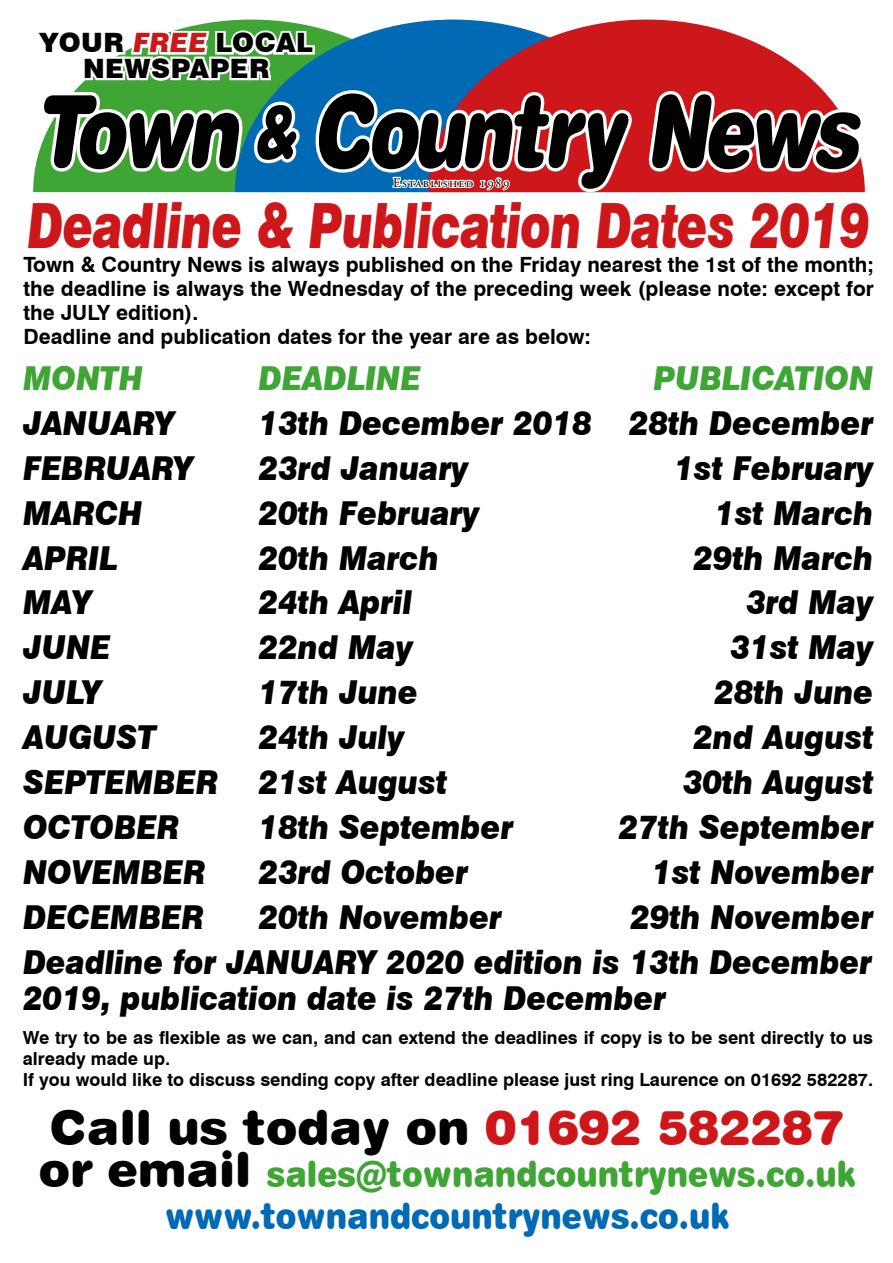
<style>
.page{position:relative;width:893px;height:1263px;background:#fff}
.page>*{position:absolute;margin:0;border:0;box-sizing:border-box;transform-origin:0 0}
.t1{font:100.05px "Swiss 721 BT Black Rounded";color:#000;scale:.76 1}
.t2{font:italic 900 62.55px "Swiss 721 BT";letter-spacing:-.01em;color:#cd171a;scale:.74 1}
.t3{font:48px "Swiss 721 BT Black Rounded";color:#000}
.t4{font:36px/42px "Swiss 721 BT Black Rounded";color:#3fa535;text-align:center;scale:.87 1}
.t5{font:italic 900 33px/44.7px "Swiss 721 BT";color:#000;text-align:right;scale:.91 1}
.t6{font:italic 900 33px "Swiss 721 BT";color:#000;scale:.9 1}
.t7{font:italic 900 33px "Swiss 721 BT";color:#3fa535;scale:.91 1}
.t8{font:900 26.7px/25.5px "Swiss 721 BT";letter-spacing:.02em;color:#000;text-align:center}
.t9{font:700 21px/24px "Swiss 721 BT";color:#000}
.t10{font:700 18px/21px "Swiss 721 BT";color:#000}
.t11{font:13.35px "Adobe Garamond Pro";letter-spacing:.1em;color:#000}
.s1{font-style:italic;color:#cd171a}
.s2{font-size:72.3px}
.s3{color:#cd171a}
.s4{font-size:48px;color:#000}
.s5{color:#006ab5}
</style>
<div class="page">
<svg style="left:644px;top:20px;width:221px;height:173px"></svg>
<svg style="left:33px;top:20px;width:603px;height:173px"></svg>
<p class="t8" style="left:39px;top:30px;width:276px">YOUR <span class="s1">FREE</span> LOCAL<br>NEWSPAPER</p>
<h1 class="t1" style="left:35px;top:71px;width:588px">Town <span class="s2">&amp;</span> Cou</h1>
<p class="t11" style="left:393px;top:174px;width:118px">Established 1989</p>
<h1 class="t1" style="left:459px;top:71px;width:548px">ntry News</h1>
<h2 class="t2" style="left:28px;top:188px;width:1139px">Deadline &amp; Publication Dates 2019</h2>
<p class="t9" style="left:23px;top:252px;width:852px">Town &amp; Country News is always published on the Friday nearest the 1st of the month; the deadline is always the Wednesday of the preceding week (please note: except for the JULY edition).<br>Deadline and publication dates for the year are as below:</p>
<p class="t7" style="left:23px;top:358px;width:133px">MONTH</p>
<p class="t7" style="left:259px;top:358px;width:180px">DEADLINE</p>
<p class="t7" style="left:654px;top:358px;width:243px">PUBLICATION</p>
<p class="t5" style="left:23px;top:400px;width:168px">JANUARY</p>
<p class="t5" style="left:259px;top:400px;width:677px">13th December 2018 28th December</p>
<p class="t5" style="left:23px;top:445px;width:189px">FEBRUARY</p>
<p class="t5" style="left:259px;top:445px;width:232px">23rd January</p>
<p class="t5" style="left:674px;top:445px;width:220px">1st February</p>
<p class="t5" style="left:23px;top:490px;width:133px">MARCH</p>
<p class="t5" style="left:259px;top:490px;width:245px">20th February</p>
<p class="t5" style="left:715px;top:490px;width:176px">1st March</p>
<p class="t5" style="left:23px;top:535px;width:105px">APRIL</p>
<p class="t5" style="left:259px;top:535px;width:200px">20th March</p>
<p class="t5" style="left:693px;top:535px;width:200px">29th March</p>
<p class="t5" style="left:23px;top:580px;width:77px">MAY</p>
<p class="t5" style="left:259px;top:580px;width:170px">24th April</p>
<p class="t5" style="left:746px;top:580px;width:142px">3rd May</p>
<p class="t5" style="left:23px;top:625px;width:98px">JUNE</p>
<p class="t5" style="left:259px;top:625px;width:171px">22nd May</p>
<p class="t5" style="left:730px;top:625px;width:159px">31st May</p>
<p class="t5" style="left:23px;top:670px;width:88px">JULY</p>
<p class="t5" style="left:259px;top:670px;width:177px">17th June</p>
<p class="t5" style="left:714px;top:670px;width:177px">28th June</p>
<p class="t5" style="left:23px;top:715px;width:148px">AUGUST</p>
<p class="t5" style="left:259px;top:715px;width:162px">24th July</p>
<p class="t5" style="left:693px;top:715px;width:200px">2nd August</p>
<p class="t5" style="left:23px;top:760px;width:467px">SEPTEMBER 21st August</p>
<p class="t5" style="left:683px;top:760px;width:211px">30th August</p>
<p class="t5" style="left:23px;top:805px;width:173px">OCTOBER</p>
<p class="t5" style="left:259px;top:805px;width:282px">18th September</p>
<p class="t5" style="left:618px;top:805px;width:282px">27th September</p>
<p class="t5" style="left:23px;top:850px;width:202px">NOVEMBER</p>
<p class="t5" style="left:259px;top:850px;width:232px">23rd October</p>
<p class="t5" style="left:652px;top:850px;width:245px">1st November</p>
<p class="t5" style="left:23px;top:895px;width:200px">DECEMBER</p>
<p class="t5" style="left:259px;top:895px;width:269px">20th November</p>
<p class="t5" style="left:23px;top:895px;width:936px">29th November<br>Deadline for JANUARY 2020 edition is 13th December</p>
<p class="t6" style="left:23px;top:978px;width:716px">2019, publication date is 27th December</p>
<p class="t10" style="left:23px;top:1027px;width:852px">We try to be as flexible as we can, and can extend the deadlines if copy is to be sent directly to us already made up.<br>If you would like to discuss sending copy after deadline please just ring Laurence on 01692 582287.</p>
<h3 class="t3" style="left:50px;top:1098px;width:796px">Call us today on <span class="s3">01692 582287</span></h3>
<p class="t4" style="left:39px;top:1153px;width:940px"><span class="s4">or email</span> sales@townandcountrynews.co.uk <span class="s5">www.townandcountrynews.co.uk</span></p>
</div>
